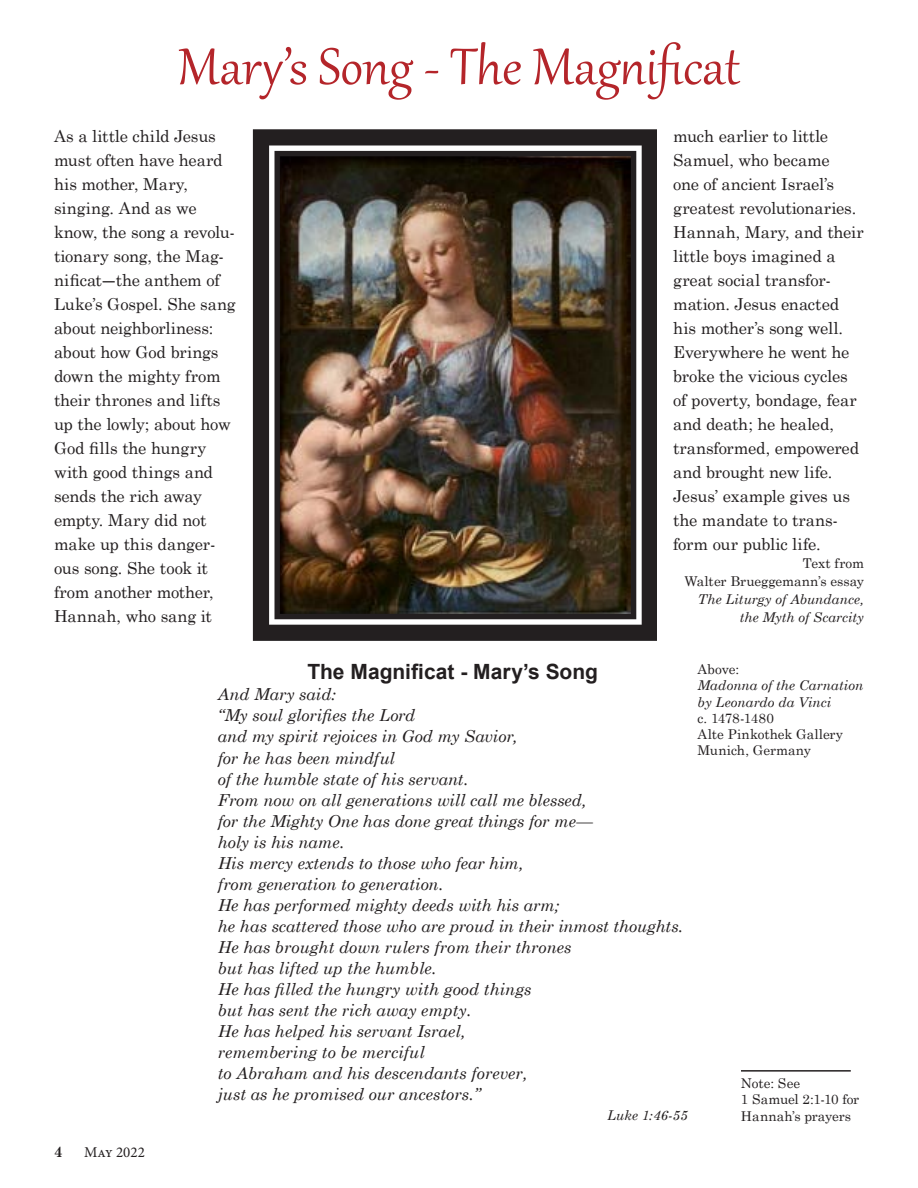
<style>
.page{position:relative;width:918px;height:1188px;background:#fff}
.page>*{position:absolute;margin:0;border:0;box-sizing:border-box;transform-origin:0 0}
.t1{font:63px "Gabriola";letter-spacing:-.005em;color:#b4252a}
.t2{font:700 21px "Arial";color:#231f20}
.t3{font:16.5px/24px "Century Schoolbook";letter-spacing:-.01em;color:#231f20}
.t4{font:italic 16.5px/21px "Century Schoolbook";color:#231f20}
.t5{font:15px "Minion Pro";color:#231f20}
.t6{font:700 15px "Century Schoolbook";color:#231f20}
.t7{font:13.5px/16.2px "Century Schoolbook";color:#231f20}
.t8{font:italic 13.5px/18px "Century Schoolbook";color:#231f20;text-align:right}
.s1{font-family:"Acumin Variable Concept"}
</style>
<div class="page">
<img style="left:253px;top:129px;width:404px;height:512px">
<hr style="left:741px;top:1070px;width:110px;height:2px;background:#231f20">
<h1 class="t1" style="left:178px;top:25px;width:563px">Mary’s Song - The Magnificat</h1>
<p class="t3" style="left:673px;top:122px;width:192px">much earlier to little<br>Samuel, who became<br>one of ancient Israel’s greatest revolutionaries.<br>Hannah, Mary, and their little boys imagined a great social transfor&shy;mation. Jesus enacted his mother’s song well.<br>Everywhere he went he broke the vicious cycles of poverty, bondage, fear and death; he healed, transformed, empowered and brought new life.<br>Jesus’ example gives us the mandate to trans&shy;form our public life.</p>
<p class="t7" style="left:684px;top:552px;width:181px;line-height:18px;text-align:right">Text from<br>Walter Brueggemann’s essay</p>
<p class="t8" style="left:698px;top:589px;width:168px">The Liturgy of Abundance, the Myth of Scarcity</p>
<p class="t3" style="left:54px;top:123px;width:183px">As a little child Jesus must often have heard his mother, Mary, singing. And as we know, the song a revolu&shy;tionary song, the Mag&shy;nificat<span class="s1">—</span>the anthem of<br>Luke’s Gospel. She sang about neighborliness: about how God brings down the mighty from their thrones and lifts up the lowly; about how<br>God fills the hungry with good things and sends the rich away empty. Mary did not make up this danger&shy;ous song. She took it from another mother,<br>Hannah, who sang it</p>
<p class="t6" style="left:54px;top:1140px;width:10px">4</p>
<p class="t5" style="left:84px;top:1143px;width:62px">May 2022</p>
<p class="t2" style="left:307px;top:657px;width:292px">The Magnificat - Mary’s Song</p>
<p class="t4" style="left:218px;top:683px;width:467px">And Mary said:<br>“My soul glorifies the Lord<br>and my spirit rejoices in God my Savior,<br>for he has been mindful<br>of the humble state of his servant.<br>From now on all generations will call me blessed,<br>for the Mighty One has done great things for me—<br>holy is his name.<br>His mercy extends to those who fear him,<br>from generation to generation.<br>He has performed mighty deeds with his arm;<br>he has scattered those who are proud in their inmost thoughts.<br>He has brought down rulers from their thrones<br>but has lifted up the humble.<br>He has filled the hungry with good things<br>but has sent the rich away empty.<br>He has helped his servant Israel,<br>remembering to be merciful<br>to Abraham and his descendants forever,<br>just as he promised our ancestors.”</p>
<p class="t8" style="left:607px;top:1106px;width:82px">Luke 1:46-55</p>
<p class="t7" style="left:698px;top:660px;width:43px">Above:</p>
<p class="t8" style="left:698px;top:677px;width:167px;line-height:16.2px;text-align:left">Madonna of the Carnation by Leonardo da Vinci</p>
<p class="t7" style="left:698px;top:709px;width:147px">c. 1478-1480<br>Alte Pinkothek Gallery<br>Munich, Germany</p>
<p class="t7" style="left:741px;top:1074px;width:120px">Note: See<br>1 Samuel 2:1-10 for<br>Hannah’s prayers</p>
</div>
